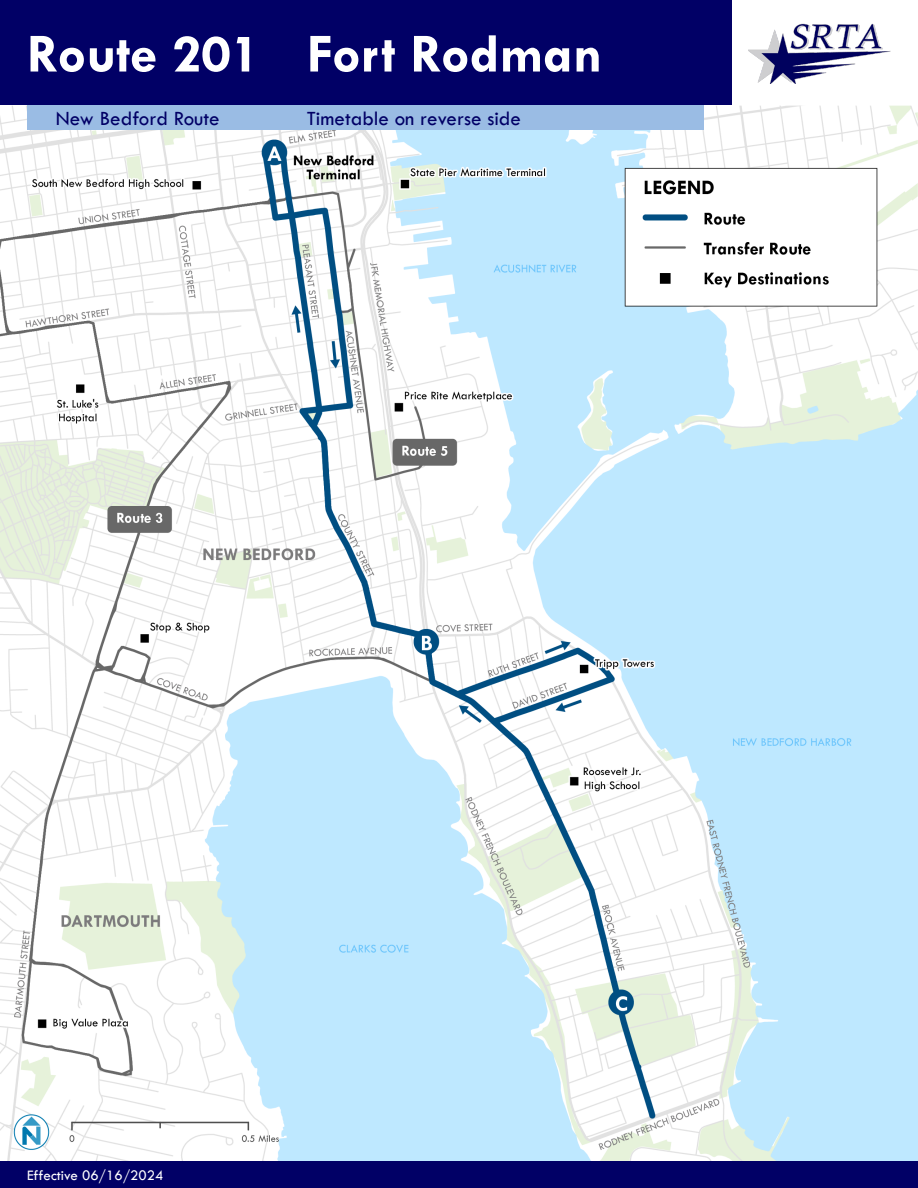
<style>
.page{position:relative;width:918px;height:1188px;background:#fff}
.page>*{position:absolute;margin:0;border:0;box-sizing:border-box;transform-origin:0 0}
.t1{font:700 55.5px "Tw Cen";color:#fff}
.t2{font:21px "Tw Cen";color:#010066}
.t3{font:15px "Tw Cen";color:#fff}
</style>
<div class="page">
<img style="left:0;top:106px;width:918px;height:1055px">
<div style="left:0;top:1161px;width:918px;height:27px;background:#010066"></div>
<div style="left:27px;top:105px;width:676px;height:25px;background:#9abce4"></div>
<div style="left:0;top:0;width:731px;height:105px;background:#010066"></div>
<img style="left:748px;top:23px;width:143px;height:61px">
<p class="t1" style="left:27px;top:21px;width:235px">Route 201</p>
<p class="t1" style="left:307px;top:21px;width:297px">Fort Rodman</p>
<p class="t2" style="left:56px;top:105px;width:165px">New Bedford Route</p>
<p class="t2" style="left:307px;top:105px;width:216px">Timetable on reverse side</p>
<p class="t3" style="left:27px;top:1166px;width:138px">Effective 06/16/2024</p>
</div>
